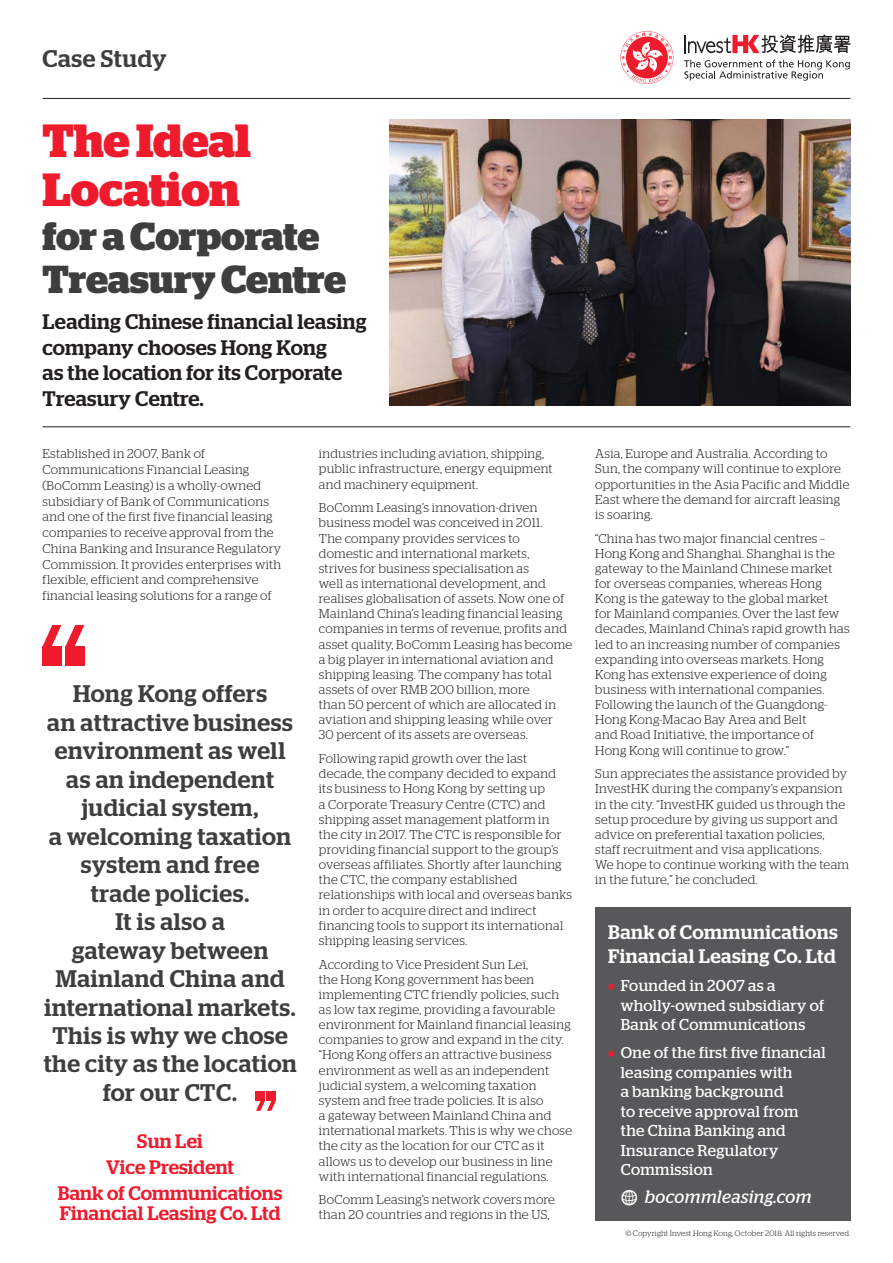
<style>
.page{position:relative;width:893px;height:1263px;background:#fff}
.page>*{position:absolute;margin:0;border:0;box-sizing:border-box;transform-origin:0 0}
.t1{font:700 46.5px/49.5px "Stag";letter-spacing:-.005em;color:#ee1b2d}
.t2{font:700 39px/43.5px "Stag";letter-spacing:-.005em;color:#3e3e3f}
.t3{font:500 24px/28.5px "Stag";letter-spacing:.025em;color:#3e3e3f;text-align:center}
.t4{font:500 21px/25.5px "Stag";letter-spacing:.015em;color:#231f20}
.t5{font:500 19.5px/26.1px "Stag";letter-spacing:.01em;color:#ee1b2d;text-align:center}
.t6{font:500 19.5px/24px "Stag";letter-spacing:.025em;color:#fff}
.t7{font:italic 18px "Stag";letter-spacing:.025em;color:#fff}
.t8{font:15.75px/19.5px "Stag";letter-spacing:.025em;color:#fff}
.t9{font:300 12.75px/15.1px "Stag";letter-spacing:.025em;color:#231f20}
.t10{font:300 7.8px "Stag";letter-spacing:.02em;color:#231f20}
.s1{color:#ee1b2d}
.s2{font-family:"Modern Pictograms";font-style:normal;font-size:24px}
</style>
<div class="page">
<svg style="left:621px;top:32px;width:51px;height:51px"></svg>
<svg style="left:684px;top:60px;width:166px;height:21px"></svg>
<svg style="left:685px;top:34px;width:165px;height:19px"></svg>
<hr style="left:43px;top:98px;width:807px;height:1px;background:#231f20">
<div style="left:595px;top:907px;width:255px;height:313px;background:#57585a"></div>
<div style="left:267px;top:1091px;width:9px;height:9px;background:#ee1b2d"></div>
<div style="left:256px;top:1091px;width:9px;height:9px;background:#ee1b2d"></div>
<svg style="left:256px;top:1100px;width:20px;height:11px"></svg>
<hr style="left:43px;top:426px;width:807px;height:1px;background:#231f20">
<img style="left:389px;top:119px;width:461px;height:287px">
<div style="left:43px;top:646px;width:19px;height:20px;background:#ee1b2d"></div>
<div style="left:65px;top:646px;width:20px;height:20px;background:#ee1b2d"></div>
<svg style="left:43px;top:625px;width:41px;height:21px"></svg>
<h3 class="t3" style="left:43px;top:44px;width:126px">Case Study</h3>
<h1 class="t1" style="left:43px;top:116px;width:210px">The Ideal<br>Location</h1>
<h2 class="t2" style="left:43px;top:214px;width:305px">for a Corporate<br>Treasury Centre</h2>
<h3 class="t4" style="left:43px;top:309px;width:326px">Leading Chinese financial leasing company chooses Hong Kong<br>as the location for its Corporate<br>Treasury Centre.</h3>
<p class="t9" style="left:43px;top:446px;width:240px;line-height:15.8px">Established in 2007, Bank of Communications Financial Leasing (BoComm Leasing) is a wholly-owned subsidiary of Bank of Communications and one of the first five financial leasing companies to receive approval from the China Banking and Insurance Regulatory Commission. It provides enterprises with flexible, efficient and comprehensive financial leasing solutions for a range of</p>
<p class="t3" style="left:44px;top:679px;width:254px">Hong Kong offers<br>an attractive business environment as well as an independent judicial system,<br>a welcoming taxation system and free<br>trade policies.<br>It is also a<br>gateway between<br>Mainland China and international markets.<br>This is why we chose the city as the location for our CTC.</p>
<h3 class="t5" style="left:58px;top:1128px;width:226px">Sun Lei<br>Vice President<br>Bank of Communications</h3>
<h3 class="t5" style="left:60px;top:1200px;width:222px">Financial Leasing Co. Ltd</h3>
<p class="t9" style="left:319px;top:446px;width:235px">industries including aviation, shipping, public infrastructure, energy equipment and machinery equipment.</p>
<p class="t9" style="left:319px;top:500px;width:255px">BoComm Leasing’s innovation-driven business model was conceived in 2011.<br>The company provides services to domestic and international markets,<br>strives for business specialisation as<br>well as international development, and realises globalisation of assets. Now one of Mainland China’s leading financial leasing companies in terms of revenue, profits and asset quality, BoComm Leasing has become a big player in international aviation and shipping leasing. The company has total assets of over RMB 200 billion, more<br>than 50 percent of which are allocated in aviation and shipping leasing while over<br>30 percent of its assets are overseas.</p>
<p class="t9" style="left:319px;top:751px;width:255px">Following rapid growth over the last decade, the company decided to expand its business to Hong Kong by setting up<br>a Corporate Treasury Centre (CTC) and shipping asset management platform in<br>the city in 2017. The CTC is responsible for providing financial support to the group’s overseas affiliates. Shortly after launching the CTC, the company established relationships with local and overseas banks in order to acquire direct and indirect financing tools to support its international shipping leasing services.</p>
<p class="t9" style="left:319px;top:956px;width:255px">According to Vice President Sun Lei,<br>the Hong Kong government has been implementing CTC friendly policies, such as low tax regime, providing a favourable environment for Mainland financial leasing companies to grow and expand in the city. “Hong Kong offers an attractive business environment as well as an independent judicial system, a welcoming taxation system and free trade policies. It is also<br>a gateway between Mainland China and international markets. This is why we chose the city as the location for our CTC as it allows us to develop our business in line with international financial regulations.</p>
<p class="t9" style="left:319px;top:1192px;width:238px">BoComm Leasing’s network covers more than 20 countries and regions in the US,</p>
<p class="t9" style="left:595px;top:446px;width:256px">Asia, Europe and Australia. According to Sun, the company will continue to explore opportunities in the Asia Pacific and Middle East where the demand for aircraft leasing is soaring.</p>
<p class="t9" style="left:595px;top:530px;width:256px">“China has two major financial centres – Hong Kong and Shanghai. Shanghai is the gateway to the Mainland Chinese market for overseas companies, whereas Hong Kong is the gateway to the global market<br>for Mainland companies. Over the last few decades, Mainland China’s rapid growth has led to an increasing number of companies expanding into overseas markets. Hong Kong has extensive experience of doing business with international companies.<br>Following the launch of the Guangdong-Hong Kong-Macao Bay Area and Belt<br>and Road Initiative, the importance of<br>Hong Kong will continue to grow.”</p>
<p class="t9" style="left:595px;top:766px;width:255px">Sun appreciates the assistance provided by InvestHK during the company’s expansion in the city. “InvestHK guided us through the setup procedure by giving us support and advice on preferential taxation policies, staff recruitment and visa applications.<br>We hope to continue working with the team in the future,” he concluded.</p>
<h3 class="t6" style="left:608px;top:920px;width:231px">Bank of Communications<br>Financial Leasing Co. Ltd</h3>
<p class="t8" style="left:621px;top:976px;width:205px;text-indent:-13px"><span class="s1">■</span> Founded in 2007 as a wholly‑owned subsidiary of<br>Bank of Communications</p>
<p class="t8" style="left:621px;top:1043px;width:206px;text-indent:-13px"><span class="s1">■</span> One of the first five financial leasing companies with<br>a banking background<br>to receive approval from the China Banking and<br>Insurance Regulatory<br>Commission</p>
<h3 class="t7" style="left:620px;top:1187px;width:193px"><span class="s2">w</span> bocommleasing.com</h3>
<p class="t10" style="left:625px;top:1229px;width:227px">© Copyright Invest Hong Kong, October 2018. All rights reserved.</p>
</div>
